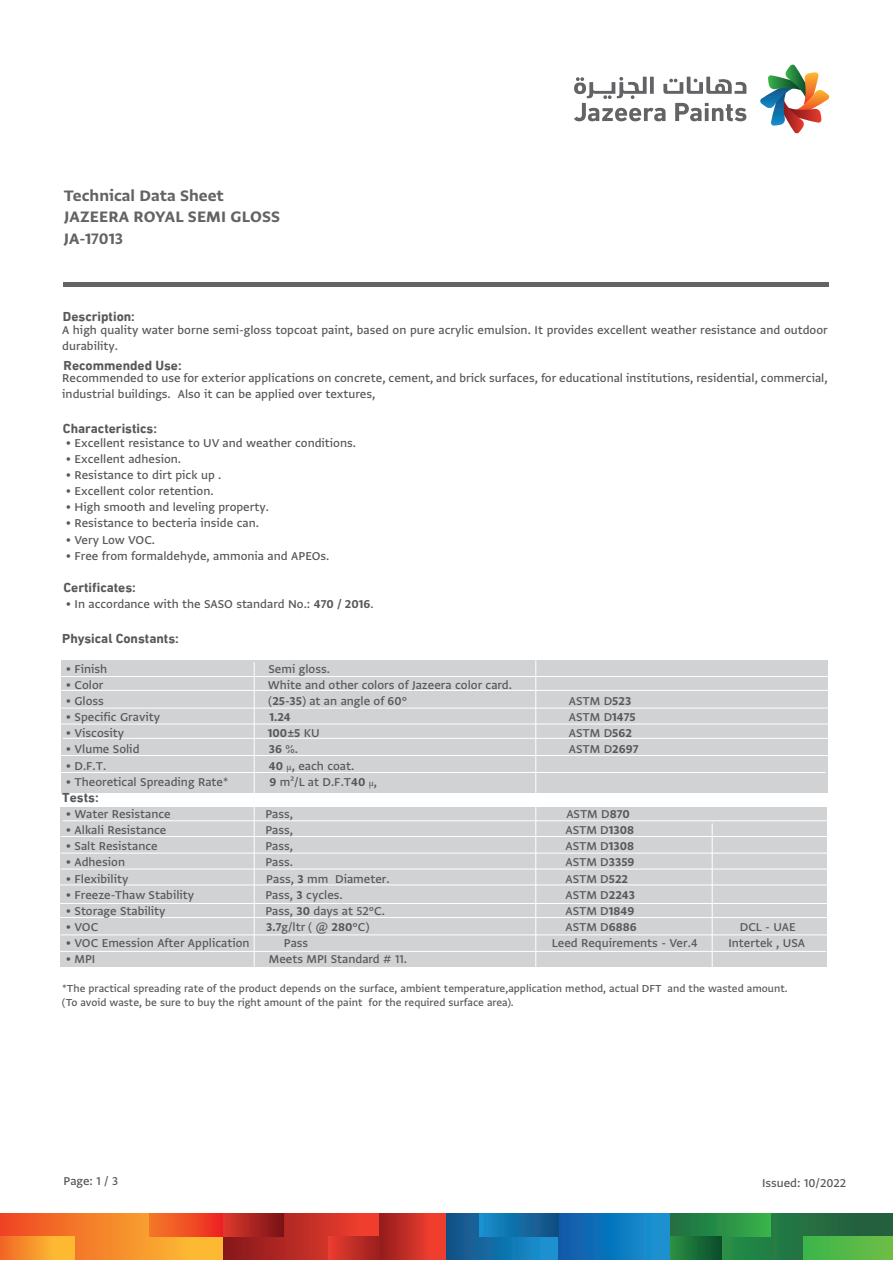
<style>
.page{position:relative;width:893px;height:1263px;background:#fff}
.page>*{position:absolute;margin:0;border:0;box-sizing:border-box;transform-origin:0 0}
.t1{font:700 18px/21.6px "Greta Arabic AR+LT";color:#636366}
.t2{font:500 13.5px/16.2px "Greta Arabic AR+LT";color:#57585a}
.t3{font:700 13.5px "DIN Next LTW23";color:#57585a}
.t4{font:700 13.5px "Greta Arabic AR+LT";color:#57585a}
.t5{font:500 12px/14.4px "Greta Arabic AR+LT";color:#57585a}
.s1{font-weight:700}
.s2{font-weight:600}
.s3{font-weight:500}
.s4{font-family:"Adobe Arabic";font-weight:400}
</style>
<div class="page">
<div style="left:61px;top:660px;width:767px;height:133px;background:#d1d2d4"></div>
<div style="left:61px;top:807px;width:766px;height:160px;background:#d1d2d4"></div>
<hr style="left:54px;top:903px;width:774px;height:1px;background:#fff">
<hr style="left:56px;top:917px;width:772px;height:1px;background:#fff">
<hr style="left:61px;top:935px;width:766px;height:1px;background:#fff">
<hr style="left:61px;top:869px;width:766px;height:1px;background:#fff">
<hr style="left:61px;top:853px;width:766px;height:1px;background:#fff">
<hr style="left:56px;top:885px;width:777px;height:1px;background:#fff">
<hr style="left:61px;top:836px;width:766px;height:1px;background:#fff">
<hr style="left:254px;top:662px;width:1px;height:305px;background:#fff">
<hr style="left:63px;top:738px;width:766px;height:1px;background:#fff">
<hr style="left:57px;top:755px;width:772px;height:1px;background:#fff">
<hr style="left:59px;top:772px;width:766px;height:1px;background:#fff">
<hr style="left:61px;top:708px;width:767px;height:1px;background:#fff">
<hr style="left:61px;top:690px;width:767px;height:1px;background:#fff">
<hr style="left:57px;top:724px;width:776px;height:1px;background:#fff">
<hr style="left:61px;top:676px;width:767px;height:1px;background:#fff">
<svg style="left:574px;top:77px;width:172px;height:44px"></svg>
<svg style="left:760px;top:65px;width:70px;height:69px"></svg>
<div style="left:0;top:1213px;width:223px;height:47px;background:linear-gradient(to right,#ef4923,#fec833)"></div>
<div style="left:150px;top:1213px;width:73px;height:23px;background:linear-gradient(to right,#f47a28,#ed2422)"></div>
<div style="left:0;top:1236px;width:74px;height:24px;background:linear-gradient(to right,#f26b27,#ffc833)"></div>
<svg style="left:721px;top:1213px;width:172px;height:47px;background:#247342"></svg>
<div style="left:804px;top:1236px;width:89px;height:24px;background:linear-gradient(to right,#3bb54a,#6ebe45)"></div>
<div style="left:670px;top:1213px;width:100px;height:23px;background:linear-gradient(to right,#1d6d43,#37b14a)"></div>
<div style="left:670px;top:1236px;width:51px;height:24px;background:linear-gradient(to right,#2b9043,#094d2c)"></div>
<div style="left:223px;top:1213px;width:156px;height:47px;background:linear-gradient(to right,#85171a,#f74231)"></div>
<div style="left:379px;top:1213px;width:67px;height:47px;background:linear-gradient(to right,#951d1e,#ff4431)"></div>
<div style="left:328px;top:1236px;width:51px;height:24px;background:linear-gradient(to right,#ea3d2e,#9a1f1f)"></div>
<div style="left:223px;top:1213px;width:61px;height:23px;background:linear-gradient(to right,#de392d,#771115)"></div>
<div style="left:446px;top:1213px;width:112px;height:47px;background:linear-gradient(to right,#125083,#1996d6)"></div>
<svg style="left:558px;top:1213px;width:112px;height:47px;background:#1177be"></svg>
<div style="left:480px;top:1213px;width:78px;height:23px;background:linear-gradient(to right,#158fcd,#134d81)"></div>
<hr style="left:63px;top:282px;width:766px;height:4px;background:#636366">
<hr style="left:535px;top:660px;width:1px;height:307px;background:#fff">
<hr style="left:712px;top:823px;width:1px;height:146px;background:#fff">
<hr style="left:60px;top:951px;width:766px;height:1px;background:#fff">
<hr style="left:63px;top:820px;width:766px;height:1px;background:#fff">
<h1 class="t1" style="left:64px;top:183px;width:218px">Technical Data Sheet<br>JAZEERA ROYAL SEMI GLOSS<br>JA-17013</h1>
<p class="t3" style="left:63px;top:309px;width:74px">Description:</p>
<p class="t3" style="left:64px;top:357px;width:120px">Recommended Use:</p>
<p class="t2" style="left:62px;top:320px;width:767px">A high quality water borne semi-gloss topcoat paint, based on pure acrylic emulsion. It provides excellent weather resistance and outdoor durability.</p>
<p class="t2" style="left:62px;top:369px;width:767px">Recommended to use for exterior applications on concrete, cement, and brick surfaces, for educational institutions, residential, commercial, industrial buildings. Also it can be applied over textures,</p>
<p class="t2" style="left:66px;top:433px;width:292px">• Excellent resistance to UV and weather conditions.</p>
<p class="t2" style="left:66px;top:449px;width:117px">• Excellent adhesion.</p>
<p class="t2" style="left:66px;top:465px;width:157px">• Resistance to dirt pick up .</p>
<p class="t2" style="left:66px;top:482px;width:149px">• Excellent color retention.</p>
<p class="t2" style="left:66px;top:498px;width:205px">• High smooth and leveling property.</p>
<p class="t2" style="left:66px;top:514px;width:195px">• Resistance to becteria inside can.</p>
<p class="t2" style="left:66px;top:530px;width:91px">• Very Low VOC.</p>
<p class="t2" style="left:66px;top:546px;width:265px">• Free from formaldehyde, ammonia and APEOs.</p>
<p class="t2" style="left:66px;top:595px;width:309px">• In accordance with the SASO standard No.: <span class="s1">470 / 2016</span>.</p>
<p class="t3" style="left:63px;top:420px;width:96px">Characteristics:</p>
<p class="t3" style="left:64px;top:579px;width:74px">Certificates:</p>
<p class="t3" style="left:62px;top:630px;width:118px">Physical Constants:</p>
<p class="t2" style="left:66px;top:659px;width:43px">• Finish</p>
<p class="t2" style="left:268px;top:659px;width:63px">Semi gloss.</p>
<p class="t2" style="left:66px;top:675px;width:39px">• Color</p>
<p class="t2" style="left:268px;top:675px;width:246px">White and other colors of Jazeera color card.</p>
<p class="t2" style="left:66px;top:692px;width:40px">• Gloss</p>
<p class="t2" style="left:269px;top:692px;width:140px">(<span class="s1">25-35</span>) at an angle of <span class="s2">60</span>°</p>
<p class="t2" style="left:569px;top:692px;width:64px">ASTM D<span class="s1">523</span></p>
<p class="t2" style="left:66px;top:708px;width:96px">• Specific Gravity</p>
<p class="t4" style="left:269px;top:705px;width:23px">1.24</p>
<p class="t2" style="left:569px;top:708px;width:68px">ASTM D<span class="s1">1475</span></p>
<p class="t2" style="left:66px;top:724px;width:60px">• Viscosity</p>
<p class="t4" style="left:268px;top:721px;width:53px">100±5 <span class="s3">KU</span></p>
<p class="t2" style="left:569px;top:724px;width:65px">ASTM D<span class="s1">562</span></p>
<p class="t2" style="left:66px;top:740px;width:75px">• Vlume Solid</p>
<p class="t4" style="left:269px;top:737px;width:31px">36 <span class="s3">%.</span></p>
<p class="t2" style="left:569px;top:740px;width:71px">ASTM D<span class="s1">2697</span></p>
<p class="t2" style="left:66px;top:756px;width:42px">• D.F.T.</p>
<p class="t2" style="left:269px;top:756px;width:87px"><span class="s1">40</span> <span class="s4">µ</span>, each coat.</p>
<p class="t2" style="left:66px;top:772px;width:164px">• Theoretical Spreading Rate*</p>
<p class="t2" style="left:269px;top:772px;width:109px"><span class="s1">9</span> m²/L at D.F.T<span class="s1">40</span> <span class="s4">µ</span>,</p>
<p class="t3" style="left:62px;top:789px;width:38px">Tests:</p>
<p class="t2" style="left:66px;top:805px;width:107px">• Water Resistance</p>
<p class="t2" style="left:265px;top:805px;width:29px">Pass,</p>
<p class="t2" style="left:566px;top:805px;width:65px">ASTM D<span class="s1">870</span></p>
<p class="t2" style="left:66px;top:821px;width:102px">• Alkali Resistance</p>
<p class="t2" style="left:265px;top:821px;width:29px">Pass,</p>
<p class="t2" style="left:565px;top:821px;width:70px">ASTM D<span class="s1">1308</span></p>
<p class="t2" style="left:66px;top:837px;width:94px">• Salt Resistance</p>
<p class="t2" style="left:265px;top:837px;width:29px">Pass,</p>
<p class="t2" style="left:565px;top:837px;width:70px">ASTM D<span class="s1">1308</span></p>
<p class="t2" style="left:66px;top:853px;width:61px">• Adhesion</p>
<p class="t2" style="left:265px;top:853px;width:29px">Pass.</p>
<p class="t2" style="left:565px;top:853px;width:71px">ASTM D<span class="s1">3359</span></p>
<p class="t2" style="left:66px;top:869px;width:64px">• Flexibility</p>
<p class="t2" style="left:266px;top:869px;width:125px">Pass, <span class="s1">3</span> mm Diameter.</p>
<p class="t2" style="left:565px;top:869px;width:64px">ASTM D<span class="s1">522</span></p>
<p class="t2" style="left:66px;top:885px;width:130px">• Freeze-Thaw Stability</p>
<p class="t2" style="left:265px;top:885px;width:79px">Pass, <span class="s1">3</span> cycles.</p>
<p class="t2" style="left:565px;top:885px;width:71px">ASTM D<span class="s1">2243</span></p>
<p class="t2" style="left:66px;top:901px;width:101px">• Storage Stability</p>
<p class="t2" style="left:265px;top:901px;width:121px">Pass, <span class="s1">30</span> days at 52°C.</p>
<p class="t2" style="left:565px;top:901px;width:70px">ASTM D<span class="s1">1849</span></p>
<p class="t2" style="left:66px;top:918px;width:34px">• VOC</p>
<p class="t2" style="left:266px;top:918px;width:104px"><span class="s1">3.7</span>g/ltr ( @ <span class="s1">280</span>°C)</p>
<p class="t2" style="left:565px;top:918px;width:73px">ASTM D<span class="s1">6886</span></p>
<p class="t2" style="left:740px;top:918px;width:57px">DCL - UAE</p>
<p class="t2" style="left:66px;top:934px;width:185px">• VOC Emession After Application</p>
<p class="t2" style="left:284px;top:934px;width:26px">Pass</p>
<p class="t2" style="left:552px;top:934px;width:147px">Leed Requirements - Ver.4</p>
<p class="t2" style="left:728px;top:934px;width:78px">Intertek , USA</p>
<p class="t2" style="left:66px;top:950px;width:31px">• MPI</p>
<p class="t2" style="left:269px;top:950px;width:140px">Meets MPI Standard # 11.</p>
<p class="t5" style="left:62px;top:980px;width:727px">*The practical spreading rate of the product depends on the surface, ambient temperature,application method, actual DFT and the wasted amount. (To avoid waste, be sure to buy the right amount of the paint for the required surface area).</p>
<p class="t2" style="left:64px;top:1171px;width:56px">Page: 1 / 3</p>
<p class="t2" style="left:762px;top:1174px;width:86px">Issued: 10/2022</p>
</div>
